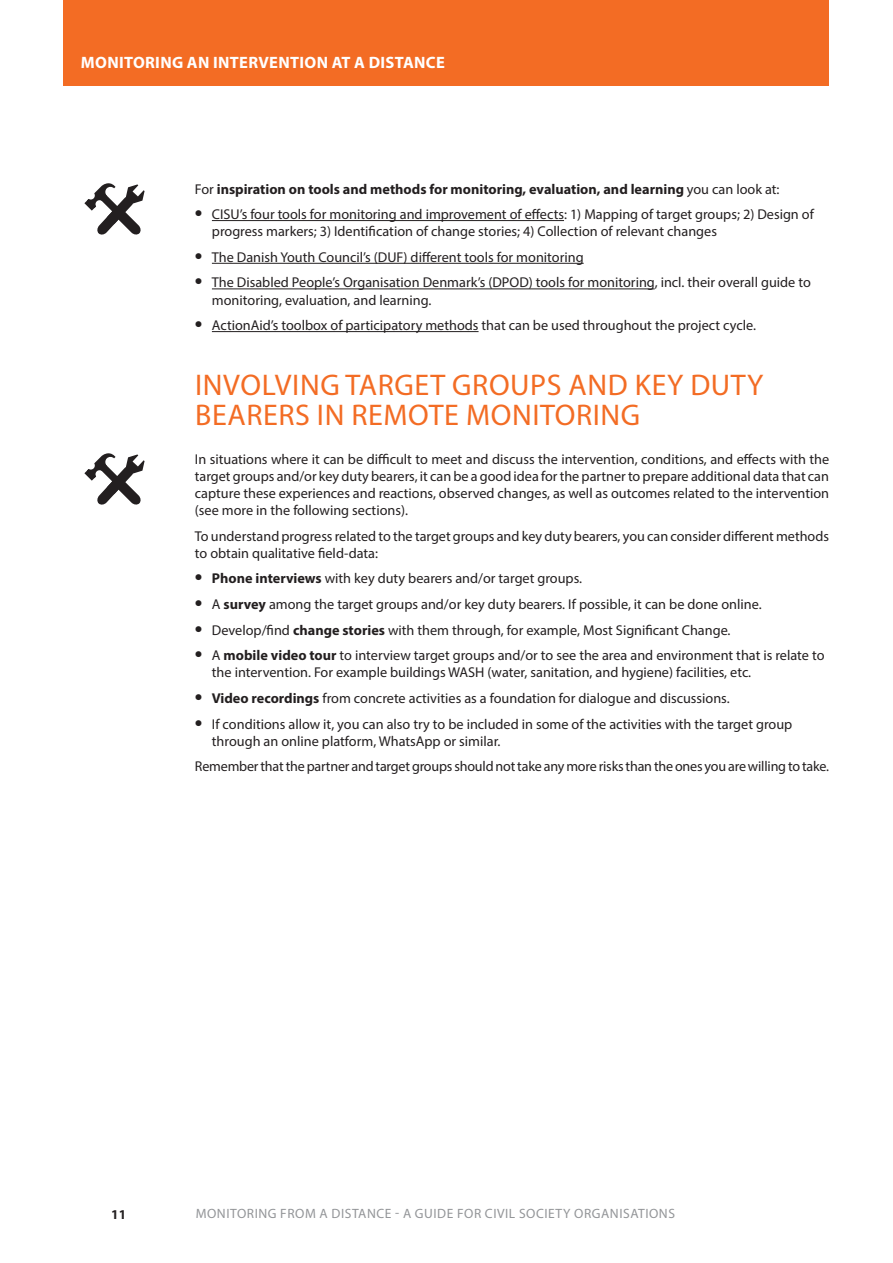
<style>
.page{position:relative;width:893px;height:1263px;background:#fff}
.page>*{position:absolute;margin:0;border:0;box-sizing:border-box;transform-origin:0 0}
.t1{font:30px/30px "Myriad Pro";letter-spacing:.02em;color:#f36c24}
.t2{font:700 16.5px "Myriad Pro";letter-spacing:.02em;color:#fff}
.t3{font:14.25px/17.1px "Myriad Pro";color:#231f20}
.t4{font:700 14.25px "Myriad Pro";color:#231f20}
.t5{font:13.5px "Myriad Pro";letter-spacing:.04em;color:#939598}
.t6{font:700 13.5px "Myriad Pro";color:#231f20}
.s1{font-weight:400}
.s2{font-weight:700;font-size:22.5px}
.s3{font-weight:700}
</style>
<div class="page">
<svg style="left:84px;top:453px;width:61px;height:52px"></svg>
<div style="left:64px;top:0;width:765px;height:85px;background:#f36c24"></div>
<hr style="left:212px;top:220px;width:352px;height:1px;background:#231f20">
<hr style="left:212px;top:263px;width:372px;height:1px;background:#231f20">
<hr style="left:212px;top:289px;width:443px;height:1px;background:#231f20">
<hr style="left:212px;top:331px;width:267px;height:1px;background:#231f20">
<svg style="left:84px;top:183px;width:61px;height:52px"></svg>
<p class="t2" style="left:81px;top:52px;width:365px">MONITORING AN INTERVENTION AT A DISTANCE</p>
<p class="t4" style="left:195px;top:179px;width:586px"><span class="s1">For</span> inspiration on tools and methods for monitoring, evaluation, and learning <span class="s1">you can look at:</span></p>
<p class="t3" style="left:212px;top:206px;width:603px;text-indent:-17px"><span class="s2">•</span> CISU’s four tools for monitoring and improvement of effects: 1) Mapping of target groups; 2) Design of progress markers; 3) Identification of change stories; 4) Collection of relevant changes</p>
<p class="t3" style="left:195px;top:248px;width:390px"><span class="s2">•</span> The Danish Youth Council’s (DUF) different tools for monitoring</p>
<p class="t3" style="left:212px;top:274px;width:600px;text-indent:-17px"><span class="s2">•</span> The Disabled People’s Organisation Denmark’s (DPOD) tools for monitoring, incl. their overall guide to monitoring, evaluation, and learning.</p>
<p class="t3" style="left:195px;top:317px;width:561px"><span class="s2">•</span> ActionAid’s toolbox of participatory methods that can be used throughout the project cycle.</p>
<h1 class="t1" style="left:195px;top:370px;width:570px">INVOLVING TARGET GROUPS AND KEY DUTY<br>BEARERS IN REMOTE MONITORING</h1>
<p class="t3" style="left:195px;top:450px;width:636px;text-align:justify">In situations where it can be difficult to meet and discuss the intervention, conditions, and effects with the target groups and/or key duty bearers, it can be a good idea for the partner to prepare additional data that can capture these experiences and reactions, observed changes, as well as outcomes related to the intervention (see more in the following sections).</p>
<p class="t3" style="left:195px;top:527px;width:636px">To understand progress related to the target groups and key duty bearers, you can consider different methods to obtain qualitative field-data:</p>
<p class="t3" style="left:195px;top:570px;width:387px"><span class="s2">•</span> <span class="s3">Phone interviews</span> with key duty bearers and/or target groups.</p>
<p class="t3" style="left:195px;top:595px;width:567px"><span class="s2">•</span> A <span class="s3">survey</span> among the target groups and/or key duty bearers. If possible, it can be done online.</p>
<p class="t3" style="left:195px;top:621px;width:536px"><span class="s2">•</span> Develop/find <span class="s3">change stories</span> with them through, for example, Most Significant Change.</p>
<p class="t3" style="left:212px;top:647px;width:614px;text-indent:-17px"><span class="s2">•</span> A <span class="s3">mobile video tour</span> to interview target groups and/or to see the area and environment that is relate to the intervention. For example buildings WASH (water, sanitation, and hygiene) facilities, etc.</p>
<p class="t3" style="left:195px;top:689px;width:535px"><span class="s2">•</span> <span class="s3">Video recordings</span> from concrete activities as a foundation for dialogue and discussions.</p>
<p class="t3" style="left:212px;top:715px;width:582px;text-indent:-17px"><span class="s2">•</span> If conditions allow it, you can also try to be included in some of the activities with the target group through an online platform, WhatsApp or similar.</p>
<p class="t3" style="left:195px;top:758px;width:635px">Remember that the partner and target groups should not take any more risks than the ones you are willing to take.</p>
<p class="t6" style="left:111px;top:1206px;width:17px">11</p>
<p class="t5" style="left:196px;top:1205px;width:481px">MONITORING FROM A DISTANCE - A GUIDE FOR CIVIL SOCIETY ORGANISATIONS</p>
</div>
